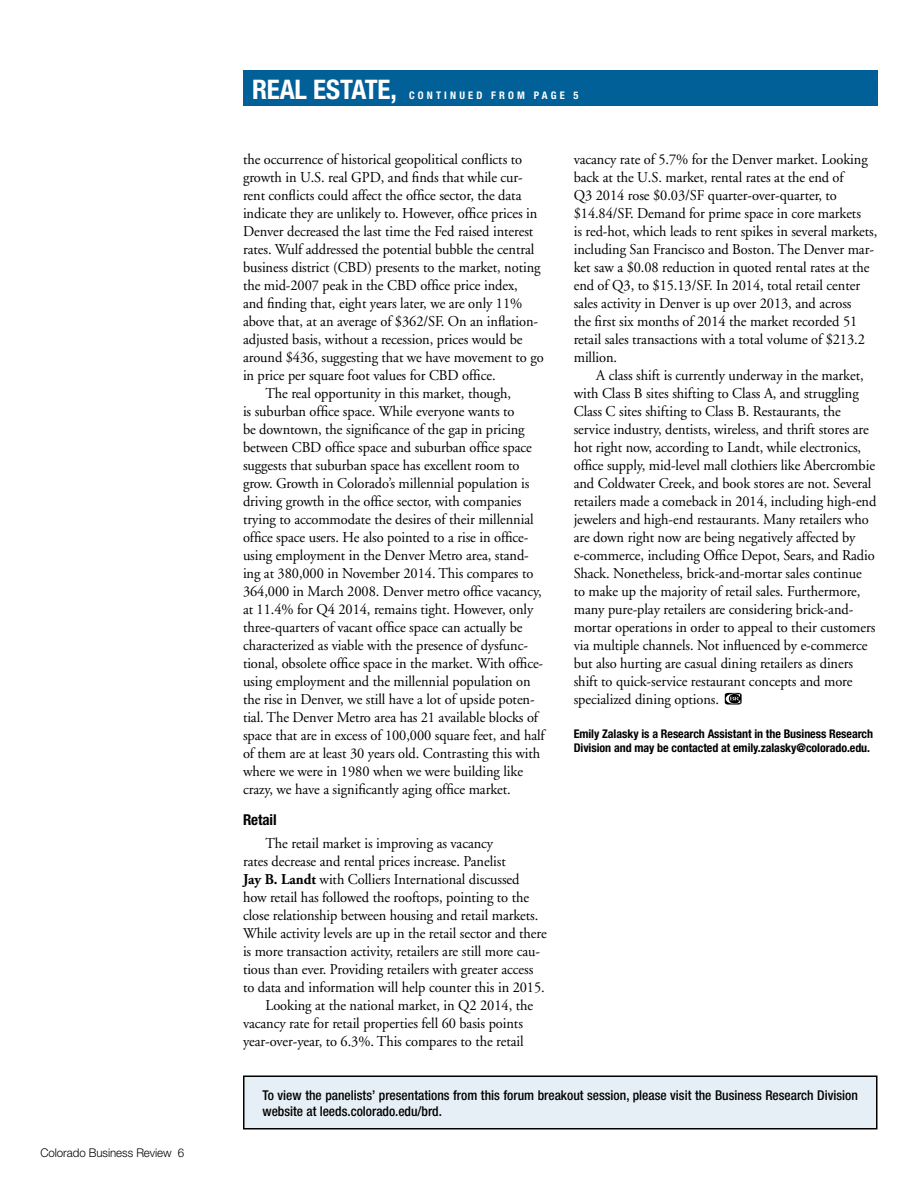
<style>
.page{position:relative;width:918px;height:1188px;background:#fff}
.page>*{position:absolute;margin:0;border:0;box-sizing:border-box;transform-origin:0 0}
.t1{font:700 condensed 27px "Helvetica Neue";letter-spacing:-.005em;color:#fff}
.t2{font:15px/18px "Adobe Garamond";letter-spacing:-.005em;color:#000;scale:.96 1}
.t3{font:700 condensed 15px "Helvetica Neue";letter-spacing:-.005em;color:#000}
.t4{font:500 condensed 13.5px/16.5px "Helvetica Neue";color:#000}
.t5{font:700 condensed 12px/13.5px "Helvetica Neue";letter-spacing:-.005em;color:#000}
.t6{font:300 12px "Helvetica Neue";letter-spacing:-.005em;color:#000;scale:.96 1}
.t7{font:700 condensed 10.5px "Helvetica Neue";letter-spacing:.3em;color:#fff}
.s1{font-weight:700}
</style>
<div class="page">
<div style="left:243px;top:70px;width:635px;height:36px;background:#006097"></div>
<div style="left:244px;top:1076px;width:633px;height:53px;background:#e6eff5"></div>
<div style="left:243px;top:1076px;width:635px;height:54px;border:2px solid #000"></div>
<svg style="left:725px;top:693px;width:17px;height:12px"></svg>
<p class="t6" style="left:40px;top:1145px;width:151px">Colorado Business Review 6</p>
<h1 class="t1" style="left:252px;top:73px;width:146px">REAL ESTATE,</h1>
<p class="t7" style="left:409px;top:89px;width:171px">CONTINUED FROM PAGE 5</p>
<p class="t2" style="left:243px;top:151px;width:292px">the occurrence of historical geopolitical conflicts to</p>
<p class="t2" style="left:243px;top:169px;width:293px">growth in U.S. real GPD, and finds that while cur-</p>
<p class="t2" style="left:243px;top:187px;width:292px">rent conflicts could affect the office sector, the data</p>
<p class="t2" style="left:243px;top:205px;width:308px">indicate they are unlikely to. However, office prices in</p>
<p class="t2" style="left:243px;top:223px;width:304px">Denver decreased the last time the Fed raised interest</p>
<p class="t2" style="left:243px;top:241px;width:305px">rates. Wulf addressed the potential bubble the central</p>
<p class="t2" style="left:243px;top:259px;width:311px">business district (CBD) presents to the market, noting</p>
<p class="t2" style="left:243px;top:277px;width:288px">the mid-2007 peak in the CBD office price index,</p>
<p class="t2" style="left:243px;top:295px;width:293px">and finding that, eight years later, we are only 11%</p>
<p class="t2" style="left:243px;top:313px;width:309px">above that, at an average of $362/SF. On an inflation-</p>
<p class="t2" style="left:243px;top:331px;width:293px">adjusted basis, without a recession, prices would be</p>
<p class="t2" style="left:243px;top:349px;width:315px">around $436, suggesting that we have movement to go</p>
<p class="t2" style="left:243px;top:367px;width:265px">in price per square foot values for CBD office.</p>
<p class="t2" style="left:265px;top:385px;width:257px">The real opportunity in this market, though,</p>
<p class="t2" style="left:243px;top:403px;width:284px">is suburban office space. While everyone wants to</p>
<p class="t2" style="left:243px;top:421px;width:295px">be downtown, the significance of the gap in pricing</p>
<p class="t2" style="left:243px;top:439px;width:302px">between CBD office space and suburban office space</p>
<p class="t2" style="left:243px;top:457px;width:290px">suggests that suburban space has excellent room to</p>
<p class="t2" style="left:243px;top:475px;width:300px">grow. Growth in Colorado’s millennial population is</p>
<p class="t2" style="left:243px;top:493px;width:292px">driving growth in the office sector, with companies</p>
<p class="t2" style="left:243px;top:511px;width:304px">trying to accommodate the desires of their millennial</p>
<p class="t2" style="left:243px;top:529px;width:299px">office space users. He also pointed to a rise in office-</p>
<p class="t2" style="left:243px;top:547px;width:299px">using employment in the Denver Metro area, stand-</p>
<p class="t2" style="left:243px;top:565px;width:304px">ing at 380,000 in November 2014. This compares to</p>
<p class="t2" style="left:243px;top:583px;width:313px">364,000 in March 2008. Denver metro office vacancy,</p>
<p class="t2" style="left:243px;top:601px;width:304px">at 11.4% for Q4 2014, remains tight. However, only</p>
<p class="t2" style="left:243px;top:619px;width:293px">three-quarters of vacant office space can actually be</p>
<p class="t2" style="left:243px;top:637px;width:298px">characterized as viable with the presence of dysfunc-</p>
<p class="t2" style="left:243px;top:655px;width:314px">tional, obsolete office space in the market. With office-</p>
<p class="t2" style="left:243px;top:673px;width:301px">using employment and the millennial population on</p>
<p class="t2" style="left:243px;top:691px;width:305px">the rise in Denver, we still have a lot of upside poten-</p>
<p class="t2" style="left:243px;top:709px;width:309px">tial. The Denver Metro area has 21 available blocks of</p>
<p class="t2" style="left:243px;top:727px;width:316px">space that are in excess of 100,000 square feet, and half</p>
<p class="t2" style="left:243px;top:745px;width:311px">of them are at least 30 years old. Contrasting this with</p>
<p class="t2" style="left:243px;top:763px;width:293px">where we were in 1980 when we were building like</p>
<p class="t2" style="left:243px;top:781px;width:280px">crazy, we have a significantly aging office market.</p>
<p class="t3" style="left:243px;top:811px;width:35px">Retail</p>
<p class="t2" style="left:266px;top:835px;width:239px">The retail market is improving as vacancy</p>
<p class="t2" style="left:243px;top:853px;width:275px">rates decrease and rental prices increase. Panelist</p>
<p class="t2" style="left:243px;top:871px;width:290px"><span class="s1">Jay B. Landt</span> with Colliers International discussed</p>
<p class="t2" style="left:243px;top:889px;width:300px">how retail has followed the rooftops, pointing to the</p>
<p class="t2" style="left:243px;top:907px;width:309px">close relationship between housing and retail markets.</p>
<p class="t2" style="left:243px;top:925px;width:318px">While activity levels are up in the retail sector and there</p>
<p class="t2" style="left:243px;top:943px;width:311px">is more transaction activity, retailers are still more cau-</p>
<p class="t2" style="left:243px;top:961px;width:304px">tious than ever. Providing retailers with greater access</p>
<p class="t2" style="left:243px;top:979px;width:316px">to data and information will help counter this in 2015.</p>
<p class="t2" style="left:265px;top:997px;width:280px">Looking at the national market, in Q2 2014, the</p>
<p class="t2" style="left:243px;top:1015px;width:293px">vacancy rate for retail properties fell 60 basis points</p>
<p class="t2" style="left:243px;top:1033px;width:294px">year-over-year, to 6.3%. This compares to the retail</p>
<p class="t2" style="left:574px;top:151px;width:318px">vacancy rate of 5.7% for the Denver market. Looking back at the U.S. market, rental rates at the end of<br>Q3 2014 rose $0.03/SF quarter-over-quarter, to $14.84/SF. Demand for prime space in core markets<br>is red-hot, which leads to rent spikes in several markets, including San Francisco and Boston. The Denver mar&shy;ket saw a $0.08 reduction in quoted rental rates at the end of Q3, to $15.13/SF. In 2014, total retail center sales activity in Denver is up over 2013, and across<br>the first six months of 2014 the market recorded 51 retail sales transactions with a total volume of $213.2 million.</p>
<p class="t2" style="left:574px;top:367px;width:317px;text-indent:22px">A class shift is currently underway in the market, with Class B sites shifting to Class A, and struggling Class C sites shifting to Class B. Restaurants, the service industry, dentists, wireless, and thrift stores are hot right now, according to Landt, while electronics, office supply, mid-level mall clothiers like Abercrombie and Coldwater Creek, and book stores are not. Several retailers made a comeback in 2014, including high-end jewelers and high-end restaurants. Many retailers who are down right now are being negatively affected by e-commerce, including Office Depot, Sears, and Radio Shack. Nonetheless, brick-and-mortar sales continue to make up the majority of retail sales. Furthermore, many pure-play retailers are considering brick-and&shy;mortar operations in order to appeal to their customers via multiple channels. Not influenced by e-commerce but also hurting are casual dining retailers as diners shift to quick-service restaurant concepts and more specialized dining options.</p>
<p class="t5" style="left:574px;top:727px;width:301px">Emily Zalasky is a Research Assistant in the Business Research<br>Division and may be contacted at emily.zalasky@colorado.edu.</p>
<p class="t4" style="left:262px;top:1086px;width:597px">To view the panelists’ presentations from this forum breakout session, please visit the Business Research Division website at leeds.colorado.edu/brd.</p>
</div>
